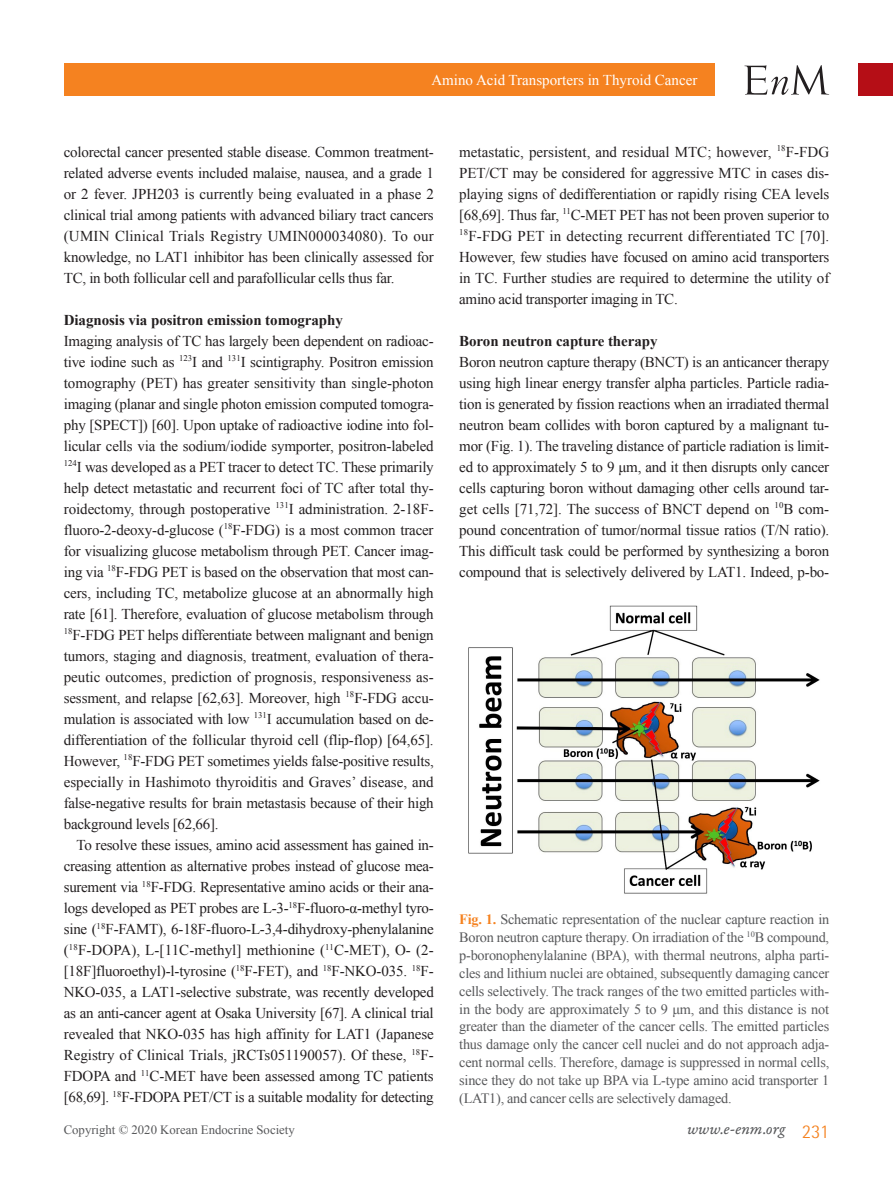
<style>
.page{position:relative;width:893px;height:1191px;background:#fff}
.page>*{position:absolute;margin:0;border:0;box-sizing:border-box;transform-origin:0 0}
.t1{font:16.5px "Garamond Premr Pro It Capt";color:#57585a}
.본문_0{font:15px/21px "Times New Roman";letter-spacing:-.015em;color:#231f20;text-align:justify}
.본문{font:15px/21px "Times New Roman";letter-spacing:-.015em;color:#231f20;text-align:justify}
.소제목2{font:700 15px "Times New Roman";letter-spacing:-.005em;color:#231f20}
.t2{font:15px "Times New Roman";color:#fff}
.표그림제목{font:14.25px/17.9px "Times New Roman";letter-spacing:-.015em;color:#57585a;text-align:justify}
.t3{font:12.75px "Times New Roman";color:#57585a}
.s1{font-weight:700;color:#f58220}
.s2{font-family:"Rotis Semi Sans Std";font-weight:300;font-size:19.5px;color:#f58220}
</style>
<div class="page">
<div style="left:859px;top:64px;width:34px;height:32px;background:#b50e16"></div>
<div style="left:64px;top:64px;width:650px;height:32px;background:#f58220"></div>
<svg style="left:744px;top:65px;width:85px;height:30px"></svg>
<img style="left:468px;top:605px;width:352px;height:289px">
<p class="t2" style="left:431px;top:70px;width:267px">Amino Acid Transporters in Thyroid Cancer</p>
<p class="본문" style="left:64px;top:141px;width:372px">colorectal cancer presented stable disease. Common treatment&shy;related adverse events included malaise, nausea, and a grade 1 or 2 fever. JPH203 is currently being evaluated in a phase 2 clinical trial among patients with advanced biliary tract cancers (UMIN Clinical Trials Registry UMIN000034080). To our knowledge, no LAT1 inhibitor has been clinically assessed for TC, in both follicular cell and parafollicular cells thus far.</p>
<p class="소제목2" style="left:64px;top:310px;width:281px">Diagnosis via positron emission tomography</p>
<p class="본문_0" style="left:64px;top:330px;width:371px">Imaging analysis of TC has largely been dependent on radioac&shy;tive iodine such as <sup>123</sup>I and <sup>131</sup>I scintigraphy. Positron emission tomography (PET) has greater sensitivity than single-photon imaging (planar and single photon emission computed tomogra&shy;phy [SPECT]) [60]. Upon uptake of radioactive iodine into fol&shy;licular cells via the sodium/iodide symporter, positron-labeled <sup>124</sup>I was developed as a PET tracer to detect TC. These primarily help detect metastatic and recurrent foci of TC after total thy&shy;roidectomy, through postoperative <sup>131</sup>I administration. 2-18F&shy;fluoro-2-deoxy-d-glucose (<sup>18</sup>F-FDG) is a most common tracer for visualizing glucose metabolism through PET. Cancer imag&shy;ing via <sup>18</sup>F-FDG PET is based on the observation that most can&shy;cers, including TC, metabolize glucose at an abnormally high rate [61]. Therefore, evaluation of glucose metabolism through <sup>18</sup>F-FDG PET helps differentiate between malignant and benign tumors, staging and diagnosis, treatment, evaluation of thera&shy;peutic outcomes, prediction of prognosis, responsiveness as&shy;sessment, and relapse [62,63]. Moreover, high <sup>18</sup>F-FDG accu&shy;mulation is associated with low <sup>131</sup>I accumulation based on de&shy;differentiation of the follicular thyroid cell (flip-flop) [64,65].<br>However, <sup>18</sup>F-FDG PET sometimes yields false-positive results, especially in Hashimoto thyroiditis and Graves’ disease, and false-negative results for brain metastasis because of their high background levels [62,66].</p>
<p class="본문" style="left:64px;top:834px;width:372px;text-indent:13px">To resolve these issues, amino acid assessment has gained in&shy;creasing attention as alternative probes instead of glucose mea&shy;surement via <sup>18</sup>F-FDG. Representative amino acids or their ana&shy;logs developed as PET probes are L-3-<sup>18</sup>F-fluoro-α-methyl tyro&shy;sine (<sup>18</sup>F-FAMT), 6-18F-fluoro-L-3,4-dihydroxy-phenylalanine (<sup>18</sup>F-DOPA), L-[11C-methyl] methionine (<sup>11</sup>C-MET), O- (2- [18F]fluoroethyl)-l-tyrosine (<sup>18</sup>F-FET), and <sup>18</sup>F-NKO-035. <sup>18</sup>F-NKO-035, a LAT1-selective substrate, was recently developed as an anti-cancer agent at Osaka University [67]. A clinical trial revealed that NKO-035 has high affinity for LAT1 (Japanese Registry of Clinical Trials, jRCTs051190057). Of these, <sup>18</sup>F-FDOPA and <sup>11</sup>C-MET have been assessed among TC patients [68,69]. <sup>18</sup>F-FDOPA PET/CT is a suitable modality for detecting</p>
<p class="본문" style="left:459px;top:141px;width:372px">metastatic, persistent, and residual MTC; however, <sup>18</sup>F-FDG PET/CT may be considered for aggressive MTC in cases dis&shy;playing signs of dedifferentiation or rapidly rising CEA levels [68,69]. Thus far, <sup>11</sup>C-MET PET has not been proven superior to <sup>18</sup>F-FDG PET in detecting recurrent differentiated TC [70].<br>However, few studies have focused on amino acid transporters in TC. Further studies are required to determine the utility of amino acid transporter imaging in TC.</p>
<p class="소제목2" style="left:459px;top:331px;width:200px">Boron neutron capture therapy</p>
<p class="본문_0" style="left:459px;top:351px;width:372px">Boron neutron capture therapy (BNCT) is an anticancer therapy using high linear energy transfer alpha particles. Particle radia&shy;tion is generated by fission reactions when an irradiated thermal neutron beam collides with boron captured by a malignant tu&shy;mor (Fig. 1). The traveling distance of particle radiation is limit&shy;ed to approximately 5 to 9 μm, and it then disrupts only cancer cells capturing boron without damaging other cells around tar&shy;get cells [71,72]. The success of BNCT depend on <sup>10</sup>B com&shy;pound concentration of tumor/normal tissue ratios (T/N ratio).<br>This difficult task could be performed by synthesizing a boron compound that is selectively delivered by LAT1. Indeed, p-bo-</p>
<p class="표그림제목" style="left:459px;top:910px;width:372px"><span class="s1">Fig. 1.</span> Schematic representation of the nuclear capture reaction in Boron neutron capture therapy. On irradiation of the <sup>10</sup>B compound, p-boronophenylalanine (BPA), with thermal neutrons, alpha parti&shy;cles and lithium nuclei are obtained, subsequently damaging cancer cells selectively. The track ranges of the two emitted particles with&shy;in the body are approximately 5 to 9 μm, and this distance is not greater than the diameter of the cancer cells. The emitted particles thus damage only the cancer cell nuclei and do not approach adja&shy;cent normal cells. Therefore, damage is suppressed in normal cells, since they do not take up BPA via L-type amino acid transporter 1 (LAT1), and cancer cells are selectively damaged.</p>
<p class="t3" style="left:64px;top:1120px;width:233px">Copyright © 2020 Korean Endocrine Society</p>
<p class="t1" style="left:687px;top:1118px;width:144px">www.e-enm.org <span class="s2">231</span></p>
</div>
